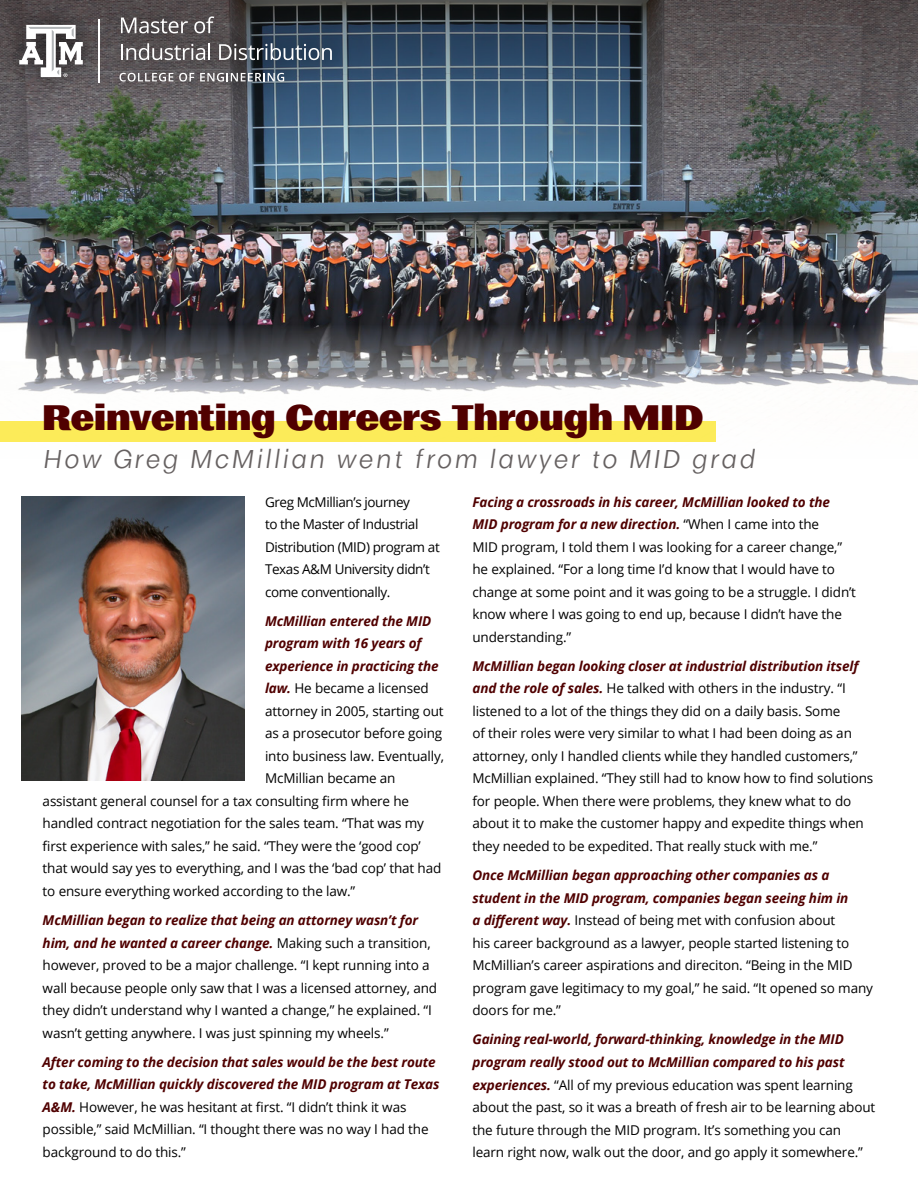
<style>
.page{position:relative;width:918px;height:1188px;background:#fff}
.page>*{position:absolute;margin:0;border:0;box-sizing:border-box;transform-origin:0 0}
.t1{font:900 33px "Moriston";color:#500000}
.t2{font:24px "Moriston";color:#666161}
.t3{font:13.5px/22.5px "Open Sans";letter-spacing:-.01em;color:#000}
.t4{font:13.5px/22.5px "Open Sans";letter-spacing:-.03em;color:#000}
.t5{font:italic 700 13.5px "Open Sans";letter-spacing:-.01em;color:#500000}
.s1{font-weight:700;font-style:italic;color:#500000}
</style>
<div class="page">
<img style="left:0;top:187px;width:918px;height:137px">
<svg style="left:0;top:324px;width:918px;height:118px"></svg>
<img style="left:0;top:0;width:918px;height:187px">
<div style="left:0;top:0;width:354px;height:103px;background:#000;opacity:.75"></div>
<svg style="left:119px;top:73px;width:54px;height:9px"></svg>
<svg style="left:179px;top:73px;width:15px;height:9px"></svg>
<svg style="left:200px;top:73px;width:84px;height:9px"></svg>
<svg style="left:121px;top:18px;width:67px;height:15px"></svg>
<svg style="left:194px;top:16px;width:20px;height:17px"></svg>
<svg style="left:121px;top:43px;width:89px;height:17px"></svg>
<svg style="left:219px;top:43px;width:113px;height:17px;background:#66717d"></svg>
<hr style="left:98px;top:19px;width:2px;height:64px;background:#fff">
<svg style="left:19px;top:25px;width:64px;height:52px"></svg>
<div style="left:0;top:421px;width:716px;height:20px;background:#fceb59"></div>
<img style="left:22px;top:496px;width:223px;height:284px">
<p class="t1" style="left:43px;top:392px;width:662px">Reinventing Careers Through MID</p>
<p class="t2" style="left:43px;top:439px;width:718px">How Greg McMillian went from lawyer to MID grad</p>
<p class="t4" style="left:265px;top:490px;width:176px">Greg McMillian’s journey<br>to the Master of Industrial<br>Distribution (MID) program at<br>Texas A&amp;M University didn’t come conventionally.</p>
<p class="t5" style="left:265px;top:611px;width:168px">McMillian entered the MID</p>
<p class="t5" style="left:265px;top:634px;width:158px">program with 16 years of</p>
<p class="t5" style="left:265px;top:656px;width:175px">experience in practicing the</p>
<p class="t3" style="left:265px;top:677px;width:165px"><span class="s1">law.</span> He became a licensed</p>
<p class="t3" style="left:265px;top:699px;width:180px">attorney in 2005, starting out</p>
<p class="t3" style="left:265px;top:722px;width:179px">as a prosecutor before going</p>
<p class="t3" style="left:265px;top:744px;width:181px">into business law. Eventually,</p>
<p class="t3" style="left:265px;top:767px;width:132px">McMillian became an</p>
<p class="t3" style="left:43px;top:789px;width:368px">assistant general counsel for a tax consulting firm where he</p>
<p class="t3" style="left:43px;top:812px;width:383px">handled contract negotiation for the sales team. “That was my</p>
<p class="t3" style="left:43px;top:834px;width:380px">first experience with sales,” he said. “They were the ‘good cop’</p>
<p class="t3" style="left:43px;top:857px;width:400px">that would say yes to everything, and I was the ‘bad cop’ that had</p>
<p class="t3" style="left:43px;top:879px;width:314px">to ensure everything worked according to the law.”</p>
<p class="t3" style="left:43px;top:909px;width:396px"><span class="s1">McMillian began to realize that being an attorney wasn’t for him, and he wanted a career change.</span> Making such a transition, however, proved to be a major challenge. “I kept running into a wall because people only saw that I was a licensed attorney, and they didn’t understand why I wanted a change,” he explained. “I wasn’t getting anywhere. I was just spinning my wheels.”</p>
<p class="t3" style="left:43px;top:1050px;width:398px"><span class="s1">After coming to the decision that sales would be the best route to take, McMillian quickly discovered the MID program at Texas A&amp;M.</span> However, he was hesitant at first. “I didn’t think it was possible,” said McMillian. “I thought there was no way I had the background to do this.”</p>
<p class="t3" style="left:472px;top:490px;width:385px"><span class="s1">Facing a crossroads in his career, McMillian looked to the MID program for a new direction.</span> “When I came into the<br>MID program, I told them I was looking for a career change,” he explained. “For a long time I’d know that I would have to change at some point and it was going to be a struggle. I didn’t know where I was going to end up, because I didn’t have the understanding.”</p>
<p class="t3" style="left:472px;top:654px;width:402px"><span class="s1">McMillian began looking closer at industrial distribution itself and the role of sales.</span> He talked with others in the industry. “I listened to a lot of the things they did on a daily basis. Some<br>of their roles were very similar to what I had been doing as an attorney, only I handled clients while they handled customers,” McMillian explained. “They still had to know how to find solutions for people. When there were problems, they knew what to do about it to make the customer happy and expedite things when they needed to be expedited. That really stuck with me.”</p>
<p class="t3" style="left:472px;top:864px;width:402px"><span class="s1">Once McMillian began approaching other companies as a student in the MID program, companies began seeing him in<br>a different way.</span> Instead of being met with confusion about<br>his career background as a lawyer, people started listening to McMillian’s career aspirations and direciton. “Being in the MID program gave legitimacy to my goal,” he said. “It opened so many doors for me.”</p>
<p class="t3" style="left:472px;top:1028px;width:404px"><span class="s1">Gaining real-world, forward-thinking, knowledge in the MID program really stood out to McMillian compared to his past experiences.</span> “All of my previous education was spent learning about the past, so it was a breath of fresh air to be learning about the future through the MID program. It’s something you can learn right now, walk out the door, and go apply it somewhere.”</p>
</div>
